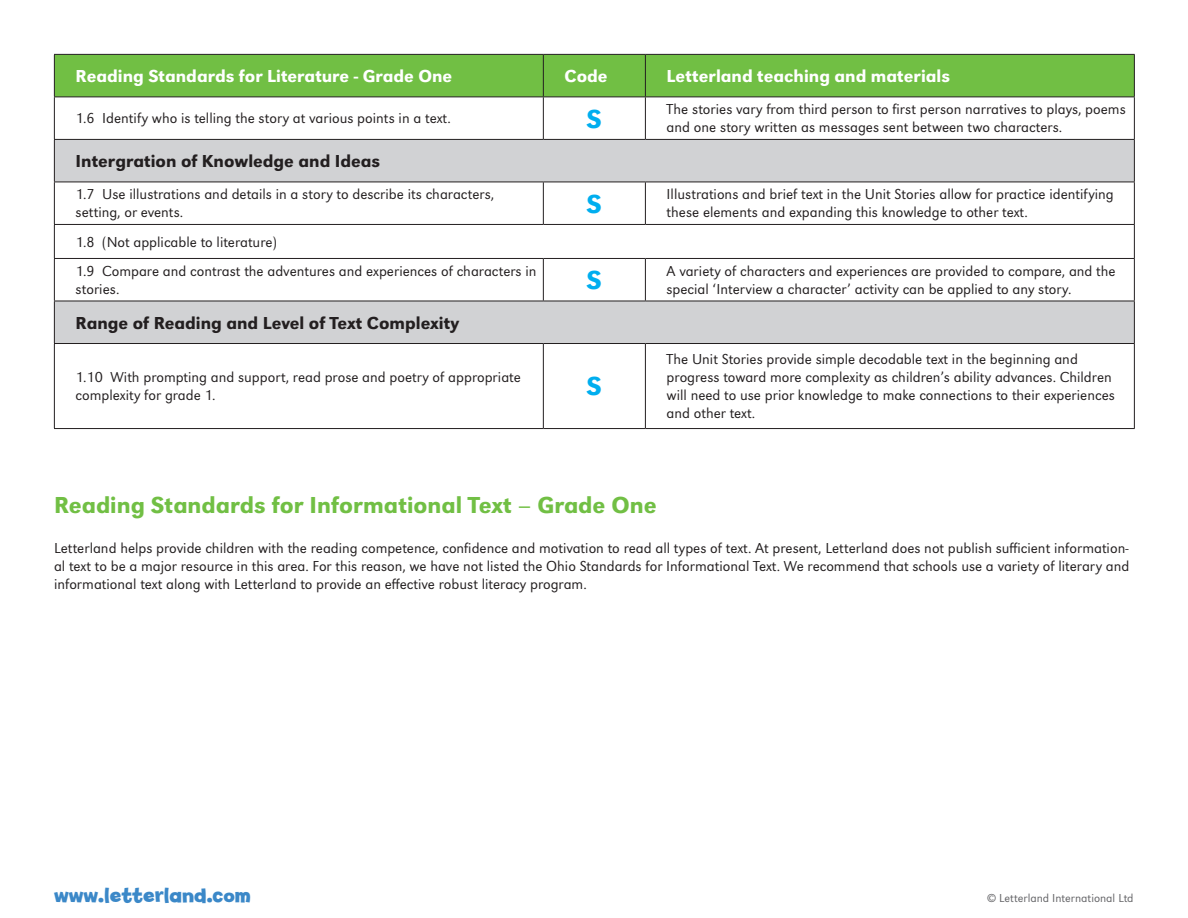
<style>
.page{position:relative;width:1188px;height:918px;background:#fff}
.page>*{position:absolute;margin:0;border:0;box-sizing:border-box;transform-origin:0 0}
.t1{font:500 27px "URW Grotesk";color:#00aeef}
.t2{font:500 24px "URW Grotesk";color:#71bf44}
.t3{font:700 21px "Billy";color:#3b88c8}
.t4{font:500 18px "URW Grotesk";color:#fff}
.t5{font:500 18px "URW Grotesk";color:#231f20}
.t6{font:300 15px/18px "URW Grotesk";color:#231f20}
.t7{font:300 12px "URW Grotesk";color:#636366}
</style>
<div class="page">
<div style="left:55px;top:55px;width:1079px;height:42px;background:#71bf44"></div>
<svg style="left:55px;top:140px;width:1079px;height:203px"></svg>
<hr style="left:54px;top:54px;width:489px;height:1px;background:#231f20">
<hr style="left:54px;top:55px;width:1px;height:42px;background:#231f20">
<hr style="left:543px;top:54px;width:102px;height:1px;background:#231f20">
<hr style="left:543px;top:55px;width:1px;height:42px;background:#231f20">
<hr style="left:645px;top:54px;width:490px;height:1px;background:#231f20">
<hr style="left:645px;top:55px;width:1px;height:42px;background:#231f20">
<hr style="left:1134px;top:55px;width:1px;height:42px;background:#231f20">
<hr style="left:54px;top:97px;width:489px;height:1px;background:#231f20">
<hr style="left:54px;top:97px;width:1px;height:42px;background:#231f20">
<hr style="left:543px;top:97px;width:102px;height:1px;background:#231f20">
<hr style="left:543px;top:97px;width:1px;height:42px;background:#231f20">
<hr style="left:645px;top:97px;width:490px;height:1px;background:#231f20">
<hr style="left:645px;top:97px;width:1px;height:42px;background:#231f20">
<hr style="left:1134px;top:97px;width:1px;height:42px;background:#231f20">
<hr style="left:54px;top:182px;width:1px;height:42px;background:#231f20">
<hr style="left:543px;top:182px;width:1px;height:42px;background:#231f20">
<hr style="left:645px;top:182px;width:1px;height:42px;background:#231f20">
<hr style="left:1134px;top:182px;width:1px;height:42px;background:#231f20">
<hr style="left:54px;top:224px;width:489px;height:1px;background:#231f20">
<hr style="left:54px;top:225px;width:1px;height:33px;background:#231f20">
<hr style="left:543px;top:224px;width:102px;height:1px;background:#231f20">
<hr style="left:645px;top:224px;width:490px;height:1px;background:#231f20">
<hr style="left:1134px;top:225px;width:1px;height:33px;background:#231f20">
<hr style="left:54px;top:258px;width:489px;height:1px;background:#231f20">
<hr style="left:54px;top:259px;width:1px;height:42px;background:#231f20">
<hr style="left:543px;top:258px;width:102px;height:1px;background:#231f20">
<hr style="left:543px;top:259px;width:1px;height:42px;background:#231f20">
<hr style="left:645px;top:258px;width:490px;height:1px;background:#231f20">
<hr style="left:645px;top:259px;width:1px;height:42px;background:#231f20">
<hr style="left:1134px;top:259px;width:1px;height:42px;background:#231f20">
<hr style="left:54px;top:344px;width:1px;height:84px;background:#231f20">
<hr style="left:543px;top:344px;width:1px;height:84px;background:#231f20">
<hr style="left:645px;top:344px;width:1px;height:84px;background:#231f20">
<hr style="left:1134px;top:344px;width:1px;height:84px;background:#231f20">
<hr style="left:54px;top:428px;width:489px;height:1px;background:#231f20">
<hr style="left:543px;top:428px;width:102px;height:1px;background:#231f20">
<hr style="left:645px;top:428px;width:490px;height:1px;background:#231f20">
<hr style="left:54px;top:139px;width:489px;height:1px;background:#231f20">
<hr style="left:54px;top:140px;width:1px;height:42px;background:#231f20">
<hr style="left:543px;top:139px;width:102px;height:1px;background:#231f20">
<hr style="left:645px;top:139px;width:490px;height:1px;background:#231f20">
<hr style="left:1134px;top:140px;width:1px;height:42px;background:#231f20">
<hr style="left:54px;top:182px;width:489px;height:1px;background:#231f20">
<hr style="left:543px;top:182px;width:102px;height:1px;background:#231f20">
<hr style="left:645px;top:182px;width:490px;height:1px;background:#231f20">
<hr style="left:54px;top:301px;width:489px;height:1px;background:#231f20">
<hr style="left:54px;top:301px;width:1px;height:42px;background:#231f20">
<hr style="left:543px;top:301px;width:102px;height:1px;background:#231f20">
<hr style="left:645px;top:301px;width:490px;height:1px;background:#231f20">
<hr style="left:1134px;top:301px;width:1px;height:42px;background:#231f20">
<hr style="left:54px;top:343px;width:489px;height:1px;background:#231f20">
<hr style="left:543px;top:343px;width:102px;height:1px;background:#231f20">
<hr style="left:645px;top:343px;width:490px;height:1px;background:#231f20">
<p class="t4" style="left:76px;top:65px;width:378px">Reading Standards for Literature - Grade One</p>
<p class="t4" style="left:565px;top:65px;width:44px">Code</p>
<p class="t4" style="left:667px;top:65px;width:285px">Letterland teaching and materials</p>
<p class="t6" style="left:76px;top:110px;width:377px">1.6 Identify who is telling the story at various points in a text.</p>
<h1 class="t1" style="left:587px;top:103px;width:17px">S</h1>
<p class="t6" style="left:667px;top:101px;width:461px">The stories vary from third person to first person narratives to plays, poems and one story written as messages sent between two characters.</p>
<p class="t5" style="left:76px;top:150px;width:306px">Intergration of Knowledge and Ideas</p>
<p class="t6" style="left:76px;top:186px;width:420px">1.7 Use illustrations and details in a story to describe its characters, setting, or events.</p>
<h1 class="t1" style="left:587px;top:188px;width:17px">S</h1>
<p class="t6" style="left:667px;top:186px;width:449px">Illustrations and brief text in the Unit Stories allow for practice identifying these elements and expanding this knowledge to other text.</p>
<p class="t6" style="left:76px;top:227px;width:462px;line-height:29.2px">1.8 (Not applicable to literature)<br>1.9 Compare and contrast the adventures and experiences of characters in</p>
<p class="t6" style="left:76px;top:280px;width:45px">stories.</p>
<h1 class="t1" style="left:587px;top:264px;width:17px">S</h1>
<p class="t6" style="left:667px;top:262px;width:451px">A variety of characters and experiences are provided to compare, and the special ‘Interview a character’ activity can be applied to any story.</p>
<p class="t5" style="left:76px;top:312px;width:385px">Range of Reading and Level of Text Complexity</p>
<p class="t6" style="left:76px;top:368px;width:447px">1.10 With prompting and support, read prose and poetry of appropriate complexity for grade 1.</p>
<h1 class="t1" style="left:587px;top:371px;width:17px">S</h1>
<p class="t6" style="left:667px;top:350px;width:450px">The Unit Stories provide simple decodable text in the beginning and progress toward more complexity as children’s ability advances. Children will need to use prior knowledge to make connections to their experiences and other text.</p>
<h2 class="t2" style="left:54px;top:491px;width:604px">Reading Standards for Informational Text – Grade One</h2>
<p class="t6" style="left:54px;top:539px;width:1077px;text-align:justify">Letterland helps provide children with the reading competence, confidence and motivation to read all types of text. At present, Letterland does not publish sufficient information&shy;al text to be a major resource in this area. For this reason, we have not listed the Ohio Standards for Informational Text. We recommend that schools use a variety of literary and informational text along with Letterland to provide an effective robust literacy program.</p>
<h3 class="t3" style="left:54px;top:883px;width:198px">www.letterland.com</h3>
<p class="t7" style="left:987px;top:892px;width:148px">© Letterland International Ltd</p>
</div>
